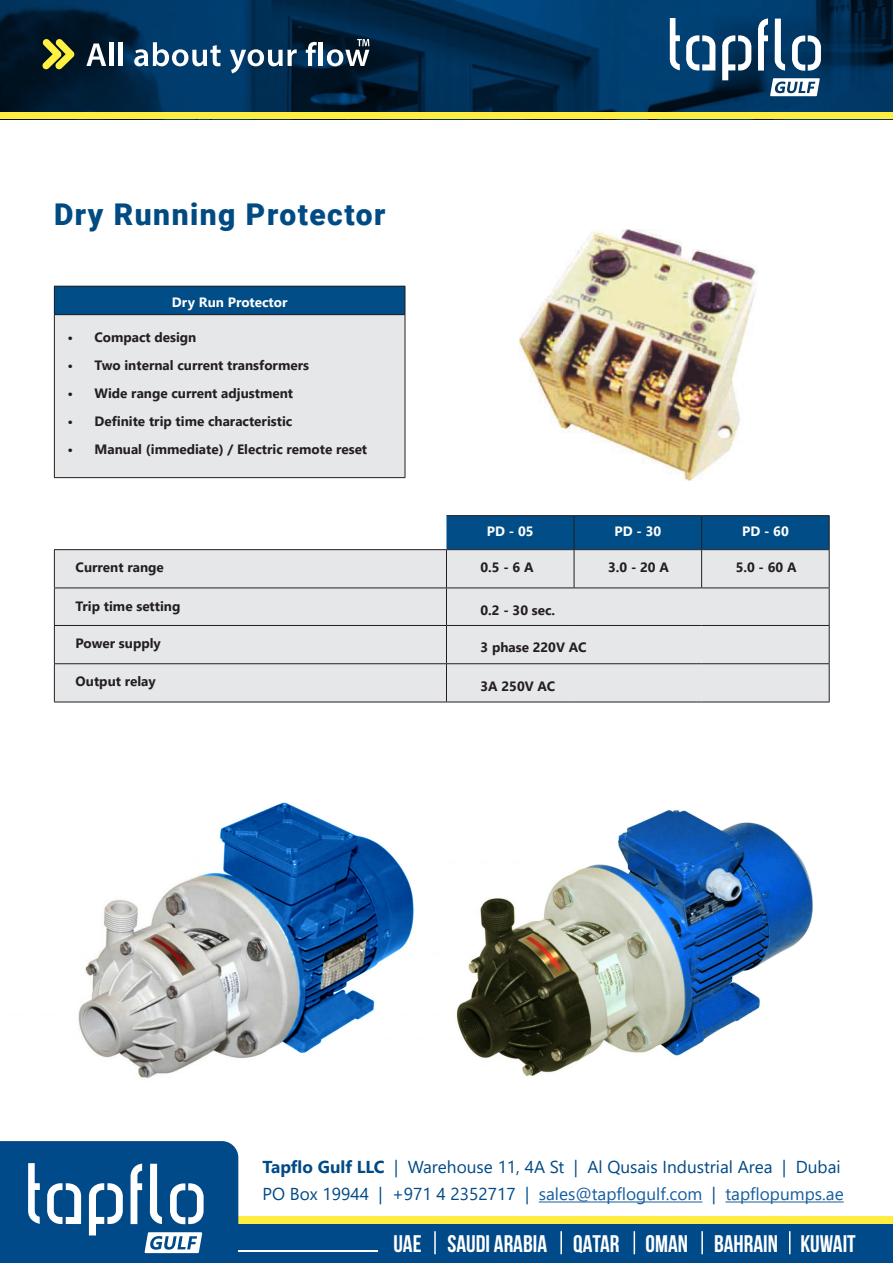
<style>
.page{position:relative;width:893px;height:1263px;background:#fff}
.page>*{position:absolute;margin:0;border:0;box-sizing:border-box;transform-origin:0 0}
.a-bebas_heading{font:900 30px "Roboto";letter-spacing:.05em;color:#004b84}
.t1{font:700 24px "Bebas Neue";color:#fff}
.t2{font:17.25px "Segoe UI";color:#004a87}
.t3{font:17.25px "Segoe UI";color:#175d9e}
.t4{font:700 13.5px "Segoe UI";color:#231f20}
.t5{font:700 13.5px "Segoe UI";color:#fff}
.s1{font-weight:700}
.s2{color:#004a87}
</style>
<div class="page">
<img style="left:0;top:0;width:893px;height:112px">
<div style="left:0;top:112px;width:893px;height:7px;background:#ffed42"></div>
<svg style="left:669px;top:18px;width:152px;height:78px"></svg>
<svg style="left:42px;top:39px;width:33px;height:31px"></svg>
<svg style="left:86px;top:43px;width:20px;height:23px"></svg>
<hr style="left:110px;top:42px;width:4px;height:24px;background:#fff">
<hr style="left:119px;top:42px;width:4px;height:24px;background:#fff">
<svg style="left:134px;top:42px;width:87px;height:24px"></svg>
<svg style="left:230px;top:49px;width:67px;height:24px"></svg>
<svg style="left:306px;top:42px;width:11px;height:24px"></svg>
<hr style="left:319px;top:42px;width:4px;height:24px;background:#fff">
<svg style="left:327px;top:39px;width:42px;height:27px"></svg>
<div style="left:212px;top:1216px;width:681px;height:8px;background:#ffed42"></div>
<div style="left:0;top:1224px;width:893px;height:39px;background:#004a8a"></div>
<hr style="left:238px;top:1250px;width:140px;height:2px;background:#fff">
<svg style="left:0;top:1141px;width:238px;height:113px"></svg>
<hr style="left:434px;top:1231px;width:2px;height:23px;background:#fff">
<hr style="left:560px;top:1231px;width:2px;height:23px;background:#fff">
<svg style="left:634px;top:1231px;width:1px;height:23px"></svg>
<hr style="left:701px;top:1231px;width:2px;height:23px;background:#fff">
<svg style="left:789px;top:1231px;width:1px;height:23px"></svg>
<hr style="left:539px;top:1201px;width:163px;height:1px;background:#175d9e">
<hr style="left:725px;top:1201px;width:119px;height:1px;background:#175d9e">
<img style="left:520px;top:230px;width:237px;height:251px">
<div style="left:446px;top:516px;width:383px;height:33px;background:#004d87"></div>
<div style="left:55px;top:550px;width:774px;height:152px;background:#e6e7e9"></div>
<hr style="left:574px;top:516px;width:1px;height:33px;background:#231f20">
<hr style="left:701px;top:516px;width:1px;height:33px;background:#231f20">
<hr style="left:829px;top:516px;width:1px;height:33px;background:#231f20">
<hr style="left:574px;top:550px;width:1px;height:37px;background:#231f20">
<hr style="left:701px;top:550px;width:1px;height:37px;background:#231f20">
<hr style="left:829px;top:550px;width:1px;height:37px;background:#231f20">
<hr style="left:446px;top:588px;width:1px;height:37px;background:#231f20">
<hr style="left:829px;top:588px;width:1px;height:37px;background:#231f20">
<hr style="left:446px;top:626px;width:1px;height:37px;background:#231f20">
<hr style="left:829px;top:626px;width:1px;height:37px;background:#231f20">
<hr style="left:446px;top:664px;width:1px;height:38px;background:#231f20">
<hr style="left:829px;top:664px;width:1px;height:38px;background:#231f20">
<hr style="left:446px;top:515px;width:128px;height:1px;background:#231f20">
<hr style="left:574px;top:515px;width:128px;height:1px;background:#231f20">
<hr style="left:702px;top:515px;width:128px;height:1px;background:#231f20">
<hr style="left:446px;top:549px;width:128px;height:1px;background:#231f20">
<hr style="left:574px;top:549px;width:128px;height:1px;background:#231f20">
<hr style="left:702px;top:549px;width:128px;height:1px;background:#231f20">
<hr style="left:54px;top:588px;width:1px;height:37px;background:#231f20">
<hr style="left:446px;top:587px;width:128px;height:1px;background:#231f20">
<hr style="left:574px;top:587px;width:128px;height:1px;background:#231f20">
<hr style="left:702px;top:587px;width:128px;height:1px;background:#231f20">
<hr style="left:54px;top:625px;width:392px;height:1px;background:#231f20">
<hr style="left:54px;top:626px;width:1px;height:37px;background:#231f20">
<hr style="left:446px;top:625px;width:128px;height:1px;background:#231f20">
<hr style="left:574px;top:625px;width:128px;height:1px;background:#231f20">
<hr style="left:702px;top:625px;width:128px;height:1px;background:#231f20">
<hr style="left:54px;top:663px;width:392px;height:1px;background:#231f20">
<hr style="left:54px;top:664px;width:1px;height:38px;background:#231f20">
<hr style="left:446px;top:663px;width:128px;height:1px;background:#231f20">
<hr style="left:574px;top:663px;width:128px;height:1px;background:#231f20">
<hr style="left:702px;top:663px;width:128px;height:1px;background:#231f20">
<hr style="left:54px;top:702px;width:392px;height:1px;background:#231f20">
<hr style="left:446px;top:702px;width:128px;height:1px;background:#231f20">
<hr style="left:574px;top:702px;width:128px;height:1px;background:#231f20">
<hr style="left:702px;top:702px;width:128px;height:1px;background:#231f20">
<hr style="left:54px;top:549px;width:392px;height:1px;background:#231f20">
<hr style="left:54px;top:550px;width:1px;height:37px;background:#231f20">
<hr style="left:446px;top:550px;width:1px;height:37px;background:#231f20">
<hr style="left:54px;top:587px;width:392px;height:1px;background:#231f20">
<div style="left:54px;top:286px;width:351px;height:29px;background:#004d87"></div>
<div style="left:54px;top:315px;width:351px;height:163px;background:#e6e7e9"></div>
<svg style="left:405px;top:287px;width:1px;height:27px"></svg>
<hr style="left:405px;top:315px;width:1px;height:162px;background:#231f20">
<hr style="left:54px;top:286px;width:351px;height:1px;background:#231f20">
<svg style="left:54px;top:287px;width:1px;height:27px"></svg>
<hr style="left:54px;top:314px;width:351px;height:1px;background:#231f20">
<hr style="left:54px;top:315px;width:1px;height:162px;background:#231f20">
<hr style="left:54px;top:477px;width:351px;height:1px;background:#231f20">
<img style="left:520px;top:810px;width:293px;height:267px">
<img style="left:78px;top:802px;width:442px;height:276px">
<p class="a-bebas_heading" style="left:54px;top:193px;width:333px">Dry Running Protector</p>
<p class="t5" style="left:172px;top:289px;width:117px">Dry Run Protector</p>
<p class="t4" style="left:68px;top:324px;width:130px">• Compact design</p>
<p class="t4" style="left:68px;top:352px;width:243px">• Two internal current transformers</p>
<p class="t4" style="left:68px;top:380px;width:227px">• Wide range current adjustment</p>
<p class="t4" style="left:68px;top:408px;width:226px">• Definite trip time characteristic</p>
<p class="t4" style="left:68px;top:436px;width:301px">• Manual (immediate) / Electric remote reset</p>
<p class="t5" style="left:487px;top:519px;width:48px">PD - 05</p>
<p class="t5" style="left:614px;top:519px;width:48px">PD - 30</p>
<p class="t5" style="left:742px;top:519px;width:48px">PD - 60</p>
<p class="t4" style="left:76px;top:555px;width:90px">Current range</p>
<p class="t4" style="left:480px;top:555px;width:55px">0.5 - 6 A</p>
<p class="t4" style="left:608px;top:555px;width:62px">3.0 - 20 A</p>
<p class="t4" style="left:736px;top:555px;width:62px">5.0 - 60 A</p>
<p class="t4" style="left:76px;top:593px;width:106px">Trip time setting</p>
<p class="t4" style="left:480px;top:597px;width:76px">0.2 - 30 sec.</p>
<p class="t4" style="left:76px;top:630px;width:87px">Power supply</p>
<p class="t4" style="left:480px;top:635px;width:107px">3 phase 220V AC</p>
<p class="t4" style="left:76px;top:669px;width:82px">Output relay</p>
<p class="t4" style="left:480px;top:673px;width:76px">3A 250V AC</p>
<p class="t2" style="left:263px;top:1151px;width:580px"><span class="s1">Tapflo Gulf LLC</span> | Warehouse 11, 4A St | Al Qusais Industrial Area | Dubai</p>
<p class="t3" style="left:263px;top:1178px;width:583px"><span class="s2">PO Box 19944 | +971 4 2352717 |</span> sales@tapflogulf.com <span class="s2">|</span> tapflopumps.ae</p>
<p class="t1" style="left:393px;top:1230px;width:464px">UAE SAUDI ARABIA QATAR OMAN BAHRAIN KUWAIT</p>
</div>
